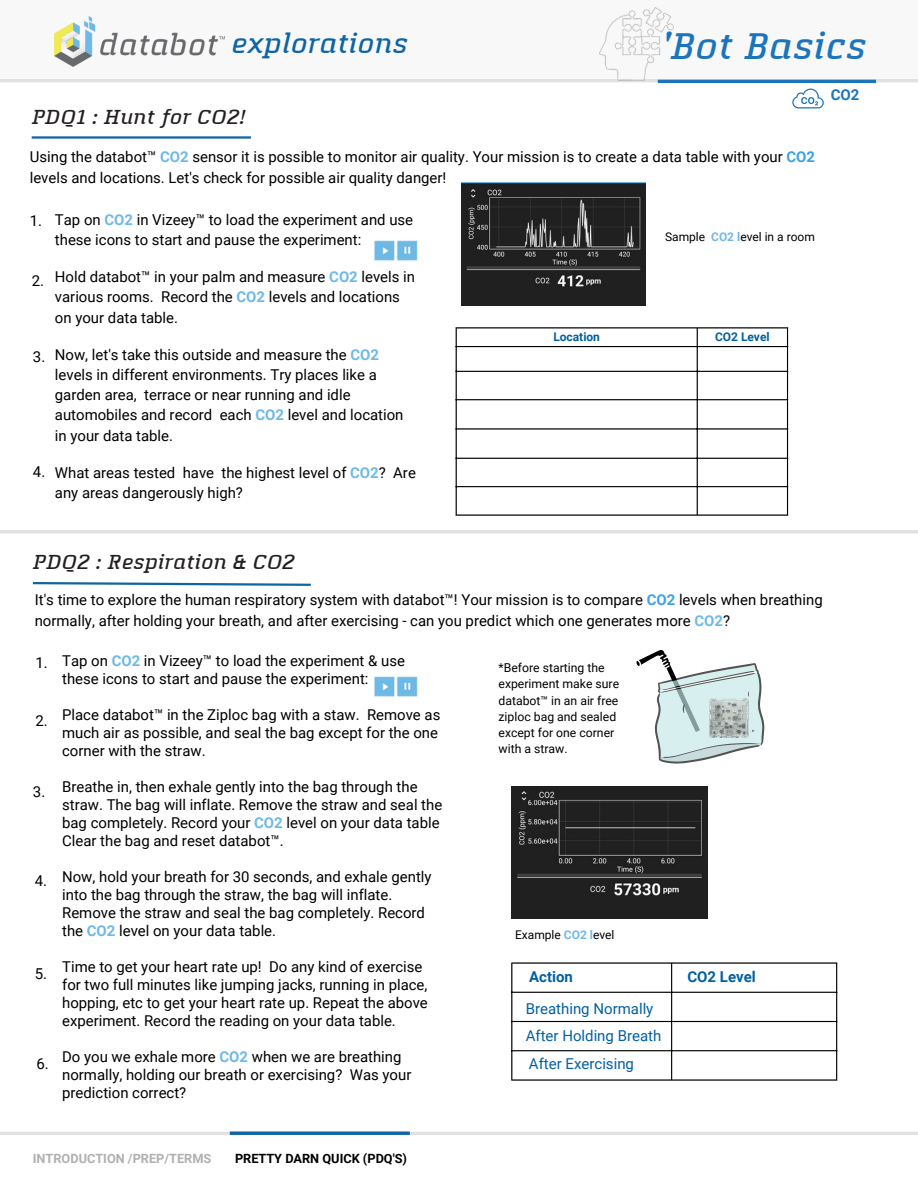
<style>
.page{position:relative;width:918px;height:1188px;background:#fff}
.page>*{position:absolute;margin:0;border:0;box-sizing:border-box;transform-origin:0 0}
.t1{font:italic 500 38.4px "Quitador W01";color:#1c75bc}
.t2{font:italic 500 28.5px "Quitador W01";color:#0e64a4}
.t3{font:italic 500 21px "Quitador W01";color:#231f20}
.t4{font:15px/18px "Roboto";color:#000}
.t5{font:15px/28.2px "Roboto";color:#0060a1}
.t6{font:700 15px "Roboto";color:#0060a1}
.t7{font:700 15px "Roboto";color:#1c75bc}
.t8{font:700 12.75px "Roboto";color:#b0b0b0}
.t9{font:700 12.75px "Roboto";color:#000}
.t10{font:12.3px/16.4px "Roboto";color:#000}
.t11{font:12px "Roboto";color:#000}
.t12{font:700 12px "Roboto";color:#0060a1}
.s1{font-weight:700;color:#6fb9e7}
.s2{font-weight:700;color:#3ca3e5}
</style>
<div class="page">
<div style="left:0;top:0;width:918px;height:80px;background:#f8f8f8"></div>
<hr style="left:0;top:79px;width:918px;height:3px;background:#e1e1e1">
<img style="left:55px;top:17px;width:170px;height:49px">
<hr style="left:0;top:1132px;width:918px;height:3px;background:#e1e1e1">
<hr style="left:658px;top:80px;width:218px;height:3px;background:#1c75bc">
<img style="left:599px;top:7px;width:75px;height:73px">
<hr style="left:32px;top:136px;width:219px;height:3px;background:#0e64a4">
<hr style="left:0;top:530px;width:918px;height:3px;background:#e1e1e1">
<svg style="left:32px;top:582px;width:279px;height:4px"></svg>
<hr style="left:230px;top:1132px;width:180px;height:3px;background:#0e64a4">
<svg style="left:792px;top:89px;width:32px;height:19px"></svg>
<img style="left:374px;top:240px;width:44px;height:21px">
<img style="left:374px;top:676px;width:44px;height:21px">
<img style="left:462px;top:183px;width:183px;height:122px">
<img style="left:511px;top:787px;width:196px;height:131px">
<hr style="left:456px;top:328px;width:1px;height:187px;background:#000">
<hr style="left:697px;top:328px;width:1px;height:187px;background:#000">
<hr style="left:787px;top:328px;width:1px;height:187px;background:#000">
<hr style="left:456px;top:327px;width:332px;height:1px;background:#000">
<hr style="left:456px;top:346px;width:332px;height:1px;background:#000">
<hr style="left:456px;top:371px;width:332px;height:1px;background:#000">
<hr style="left:456px;top:399px;width:332px;height:1px;background:#000">
<hr style="left:456px;top:428px;width:332px;height:2px;background:#000">
<hr style="left:456px;top:458px;width:332px;height:1px;background:#000">
<hr style="left:456px;top:486px;width:332px;height:1px;background:#000">
<hr style="left:456px;top:515px;width:332px;height:1px;background:#000">
<hr style="left:511px;top:964px;width:1px;height:115px;background:#000">
<hr style="left:671px;top:964px;width:1px;height:115px;background:#000">
<hr style="left:836px;top:964px;width:1px;height:115px;background:#000">
<hr style="left:511px;top:962px;width:326px;height:2px;background:#000">
<hr style="left:511px;top:992px;width:326px;height:1px;background:#000">
<hr style="left:511px;top:1021px;width:326px;height:1px;background:#000">
<hr style="left:511px;top:1050px;width:326px;height:1px;background:#000">
<hr style="left:511px;top:1079px;width:326px;height:2px;background:#000">
<svg style="left:636px;top:650px;width:128px;height:114px"></svg>
<img style="left:706px;top:695px;width:45px;height:46px">
<h2 class="t2" style="left:231px;top:26px;width:178px">explorations</h2>
<h1 class="t1" style="left:661px;top:22px;width:207px">'Bot Basics</h1>
<h3 class="t3" style="left:32px;top:103px;width:216px">PDQ1 : Hunt for CO2!</h3>
<p class="t4" style="left:30px;top:146px;width:787px;line-height:21.3px">Using the databot™ <span class="s1">CO2</span> sensor it is possible to monitor air quality. Your mission is to create a data table with your <span class="s2">CO2 </span>levels and locations. Let's check for possible air quality danger!</p>
<p class="t4" style="left:30px;top:212px;width:14px">1.</p>
<p class="t4" style="left:32px;top:271px;width:14px">2.</p>
<p class="t4" style="left:33px;top:348px;width:14px">3.</p>
<p class="t4" style="left:33px;top:463px;width:14px">4.</p>
<p class="t4" style="left:55px;top:209px;width:360px;line-height:20.2px">Tap on <span class="s1">CO2</span> in Vizeey™ to load the experiment and use these icons to start and pause the experiment:</p>
<p class="t4" style="left:55px;top:267px;width:362px;line-height:20.2px">Hold databot™ in your palm and measure <span class="s1">CO2</span> levels in various rooms. Record the <span class="s1">CO2</span> levels and locations on your data table.</p>
<p class="t4" style="left:55px;top:344px;width:350px;line-height:20.2px">Now, let's take this outside and measure the <span class="s1">CO2 </span>levels in different environments. Try places like a garden area, terrace or near running and idle automobiles and record each <span class="s1">CO2</span> level and location in your data table.</p>
<p class="t4" style="left:55px;top:463px;width:362px;line-height:20.2px">What areas tested have the highest level of <span class="s1">CO2</span>? Are any areas dangerously high?</p>
<p class="t11" style="left:665px;top:230px;width:151px">Sample <span class="s1">CO2 l</span>evel in a room</p>
<p class="t12" style="left:553px;top:330px;width:48px">Location</p>
<p class="t12" style="left:715px;top:330px;width:56px">CO2 Level</p>
<p class="t7" style="left:831px;top:86px;width:30px">CO2</p>
<h3 class="t3" style="left:33px;top:549px;width:264px">PDQ2 : Respiration &amp; CO2</h3>
<p class="t4" style="left:35px;top:590px;width:789px;line-height:20.2px">It's time to explore the human respiratory system with databot™! Your mission is to compare <span class="s2">CO2</span> levels when breathing normally, after holding your breath, and after exercising - can you predict which one generates more <span class="s1">CO2</span>?</p>
<p class="t4" style="left:35px;top:654px;width:14px">1.</p>
<p class="t4" style="left:35px;top:712px;width:14px">2.</p>
<p class="t4" style="left:33px;top:783px;width:14px">3.</p>
<p class="t4" style="left:35px;top:871px;width:14px">4.</p>
<p class="t4" style="left:35px;top:965px;width:14px">5.</p>
<p class="t4" style="left:36px;top:1055px;width:14px">6.</p>
<p class="t4" style="left:62px;top:652px;width:344px">Tap on <span class="s1">CO2</span> in Vizeey™ to load the experiment &amp; use these icons to start and pause the experiment:</p>
<p class="t4" style="left:62px;top:706px;width:380px">Place databot™ in the Ziploc bag with a staw. Remove as much air as possible, and seal the bag except for the one corner with the straw.</p>
<p class="t4" style="left:62px;top:778px;width:382px">Breathe in, then exhale gently into the bag through the straw. The bag will inflate. Remove the straw and seal the bag completely. Record your <span class="s1">CO2</span> level on your data table Clear the bag and reset databot™.</p>
<p class="t4" style="left:62px;top:868px;width:371px">Now, hold your breath for 30 seconds, and exhale gently into the bag through the straw, the bag will inflate.<br>Remove the straw and seal the bag completely. Record the <span class="s1">CO2</span> level on your data table.</p>
<p class="t4" style="left:62px;top:958px;width:367px">Time to get your heart rate up! Do any kind of exercise for two full minutes like jumping jacks, running in place, hopping, etc to get your heart rate up. Repeat the above experiment. Record the reading on your data table.</p>
<p class="t4" style="left:62px;top:1048px;width:351px">Do you we exhale more <span class="s1">CO2</span> when we are breathing normally, holding our breath or exercising? Was your prediction correct?</p>
<p class="t8" style="left:33px;top:1152px;width:180px">INTRODUCTION /PREP/TERMS</p>
<p class="t9" style="left:235px;top:1152px;width:174px">PRETTY DARN QUICK (PDQ'S)</p>
<p class="t10" style="left:499px;top:660px;width:122px">*Before starting the experiment make sure databot™ in an air free ziploc bag and sealed except for one corner with a straw.</p>
<p class="t11" style="left:515px;top:928px;width:101px">Example <span class="s1">CO2 l</span>evel</p>
<p class="t6" style="left:529px;top:969px;width:45px">Action</p>
<p class="t6" style="left:687px;top:968px;width:70px">CO2 Level</p>
<p class="t5" style="left:526px;top:995px;width:129px">Breathing Normally</p>
<p class="t5" style="left:526px;top:1022px;width:137px">After Holding Breath<br>After Exercising</p>
</div>
